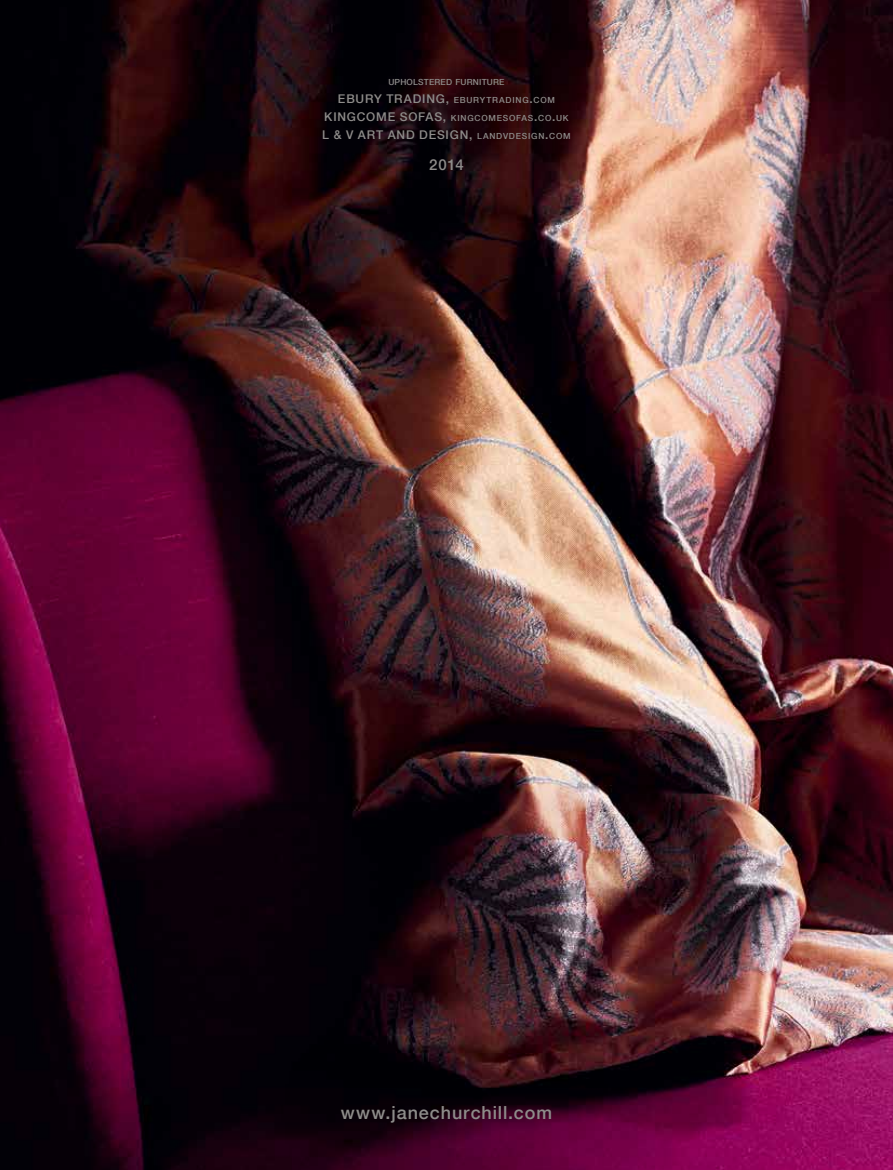
<style>
.page{position:relative;width:893px;height:1170px;background:#fff}
.page>*{position:absolute;margin:0;border:0;box-sizing:border-box;transform-origin:0 0}
.t1{font:500 18px "Helvetica Neue";letter-spacing:.05em;color:#8e8c8a}
.t2{font:500 15px "Helvetica Neue";color:#8e8c8a}
.t3{font:500 12px "Helvetica Neue";letter-spacing:.07em;color:#8e8c8a}
.t4{font:500 8.4px/18px "Helvetica Neue";letter-spacing:.09em;color:#8e8c8a;text-align:center}
.s1{font-size:12px}
.s2{font-size:8.4px}
.s3{font-style:inherit}
</style>
<div class="page">
<img style="left:0;top:0;width:893px;height:1169px">
<div style="left:279px;top:1031px;width:334px;height:138px;background:#000;opacity:.75"></div>
<p class="t4" style="left:324px;top:73px;width:246px">UPHOLSTERED FURNITURE<br><span class="s1">EBURY TRADING,</span> EBURYTRADING<span class="s1">.</span>COM<br><span class="s1">KINGCOME SOFAS,</span> KINGCOMESOFAS<span class="s1">.</span>CO<span class="s1">.</span>UK</p>
<h3 class="t3" style="left:322px;top:125px;width:250px">L &amp; V ART AND DESIGN, <span class="s2">LANDVDESIGN</span><span class="s3">.</span><span class="s2">COM</span></h3>
<h2 class="t2" style="left:429px;top:153px;width:36px">2014</h2>
<h1 class="t1" style="left:341px;top:1097px;width:213px">www.janechurchill.com</h1>
</div>
